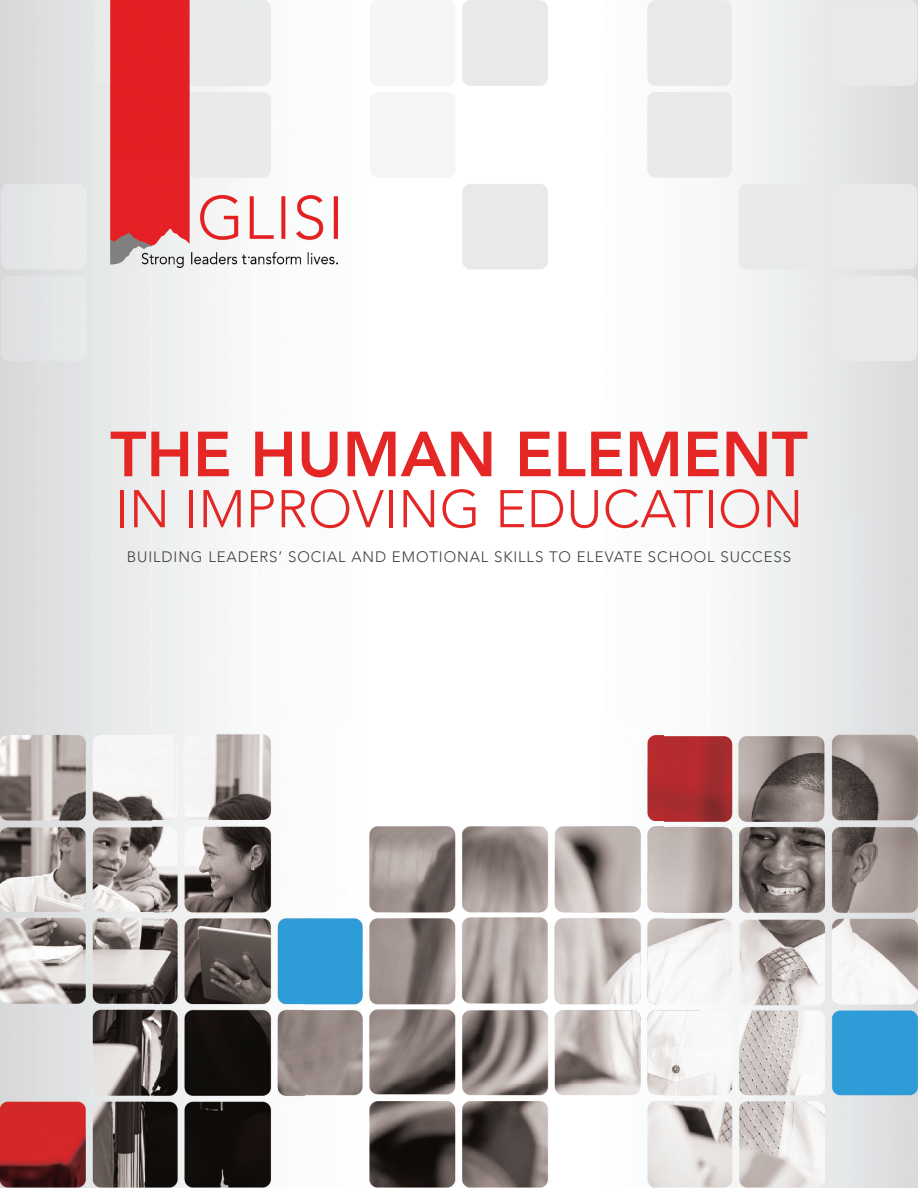
<style>
.page{position:relative;width:918px;height:1188px;background:#fff}
.page>*{position:absolute;margin:0;border:0;box-sizing:border-box;transform-origin:0 0}
.t1{font:800 63px "Avenir";color:#e42625}
.t2{font:300 52.5px "Avenir";letter-spacing:.01em;color:#e42625}
.t3{font:300 15px "Avenir";letter-spacing:.06em;color:#3e3e3f}
</style>
<div class="page">
<img style="left:0;top:0;width:153px;height:1188px">
<img style="left:306px;top:0;width:612px;height:1188px">
<img style="left:153px;top:267px;width:153px;height:921px">
<img style="left:111px;top:0;width:227px;height:267px">
<h1 class="t1" style="left:110px;top:417px;width:699px">THE HUMAN ELEMENT</h1>
<h2 class="t2" style="left:115px;top:478px;width:690px">IN IMPROVING EDUCATION</h2>
<p class="t3" style="left:127px;top:548px;width:666px">BUILDING LEADERS’ SOCIAL AND EMOTIONAL SKILLS TO ELEVATE SCHOOL SUCCESS</p>
</div>
